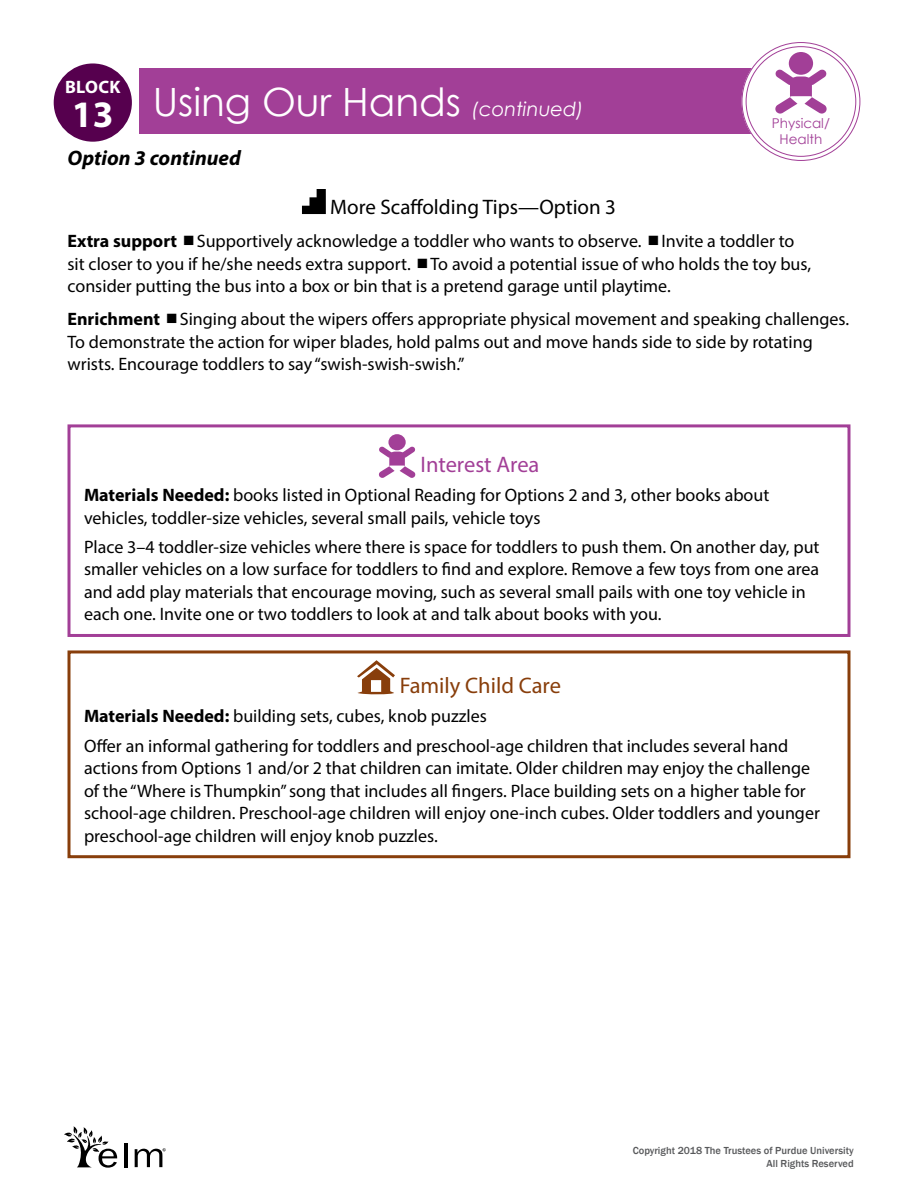
<style>
.page{position:relative;width:918px;height:1188px;background:#fff}
.page>*{position:absolute;margin:0;border:0;box-sizing:border-box;transform-origin:0 0}
.t1{font:39px "Century Gothic";color:#fff}
._4-04_FCC_Subhead{font:22.5px "Myriad Pro";color:#883e0b}
._4-03_Center_Subhead{font:22.5px "Myriad Pro";color:#a23f97}
._4-01a_More_Scaffold{font:21px "Myriad Pro";color:#000}
.t2{font:italic 700 21px "Myriad Pro";color:#000}
._4-05_Ctr_FCC_Body{font:18px/22.5px "Myriad Pro";color:#000}
._4-02_Scaffolding_Ti{font:18px/22.5px "Myriad Pro";color:#000}
._4-05_IT_Center_FCC{font:18px/22.5px "Myriad Pro";color:#000}
.t3{font:700 18px "Myriad Pro";letter-spacing:.02em;color:#fff}
.t4{font:13.5px/16.2px "Century Gothic";color:#a23f97;text-align:center}
.t5{font:500 10.5px/12.6px "Franklin Gothic";color:#58595b;text-align:right}
.s1{font-style:italic;font-size:19.5px}
.s2{font-weight:700}
</style>
<div class="page">
<div style="left:140px;top:68px;width:616px;height:66px;background:#a23f97"></div>
<div style="left:744px;top:45px;width:114px;height:113px;background:#fff;border-radius:50%"></div>
<div style="left:742px;top:42px;width:118px;height:119px;border:5px solid #fff;border-radius:50%"></div>
<div style="left:54px;top:63px;width:78px;height:79px;background:#56004e;border-radius:50%"></div>
<svg style="left:775px;top:69px;width:52px;height:45px"></svg>
<div style="left:789px;top:52px;width:24px;height:23px;background:#a23f97;border-radius:50%"></div>
<svg style="left:302px;top:189px;width:24px;height:25px"></svg>
<svg style="left:379px;top:446px;width:37px;height:32px"></svg>
<div style="left:388px;top:434px;width:18px;height:16px;background:#a23f97;border-radius:50%"></div>
<div style="left:68px;top:424px;width:782px;height:213px;border:3px solid #a23f97"></div>
<svg style="left:357px;top:660px;width:38px;height:34px"></svg>
<div style="left:68px;top:650px;width:782px;height:208px;border:3px solid #883e0b"></div>
<hr style="left:124px;top:1143px;width:3px;height:24px;background:#000">
<svg style="left:64px;top:1126px;width:53px;height:42px"></svg>
<svg style="left:135px;top:1148px;width:31px;height:19px"></svg>
<p class="t3" style="left:65px;top:75px;width:57px">BLOCK</p>
<h1 class="t1" style="left:72px;top:75px;width:513px"><sub>13</sub> Using Our Hands <span class="s1">(continued)</span></h1>
<p class="t2" style="left:68px;top:145px;width:175px">Option 3 continued</p>
<p class="_4-01a_More_Scaffold" style="left:330px;top:194px;width:287px">More Scaffolding Tips—Option 3</p>
<p class="_4-02_Scaffolding_Ti" style="left:68px;top:230px;width:745px"><span class="s2">Extra support</span> Supportively acknowledge a toddler who wants to observe. Invite a toddler to sit closer to you if he/she needs extra support. To avoid a potential issue of who holds the toy bus, consider putting the bus into a box or bin that is a pretend garage until playtime.</p>
<p class="_4-02_Scaffolding_Ti" style="left:68px;top:308px;width:783px"><span class="s2">Enrichment</span> Singing about the wipers offers appropriate physical movement and speaking challenges.<br>To demonstrate the action for wiper blades, hold palms out and move hands side to side by rotating wrists. Encourage toddlers to say “swish-swish-swish.”</p>
<p class="t4" style="left:772px;top:115px;width:59px">Physical/<br>Health</p>
<p class="_4-03_Center_Subhead" style="left:420px;top:451px;width:121px">Interest Area</p>
<p class="_4-05_IT_Center_FCC" style="left:84px;top:484px;width:687px"><span class="s2">Materials Needed:</span> books listed in Optional Reading for Options 2 and 3, other books about vehicles, toddler-size vehicles, several small pails, vehicle toys</p>
<p class="_4-05_Ctr_FCC_Body" style="left:84px;top:535px;width:737px">Place 3–4 toddler-size vehicles where there is space for toddlers to push them. On another day, put smaller vehicles on a low surface for toddlers to find and explore. Remove a few toys from one area and add play materials that encourage moving, such as several small pails with one toy vehicle in each one. Invite one or two toddlers to look at and talk about books with you.</p>
<h1 class="_4-04_FCC_Subhead" style="left:400px;top:672px;width:163px">Family Child Care</h1>
<p class="_4-05_IT_Center_FCC" style="left:84px;top:705px;width:404px"><span class="s2">Materials Needed:</span> building sets, cubes, knob puzzles</p>
<p class="_4-05_Ctr_FCC_Body" style="left:84px;top:734px;width:737px">Offer an informal gathering for toddlers and preschool-age children that includes several hand actions from Options 1 and/or 2 that children can imitate. Older children may enjoy the challenge of the “Where is Thumpkin” song that includes all fingers. Place building sets on a higher table for school-age children. Preschool-age children will enjoy one-inch cubes. Older toddlers and younger preschool-age children will enjoy knob puzzles.</p>
<p class="t5" style="left:633px;top:1145px;width:223px">Copyright 2018 The Trustees of Purdue University<br>All Rights Reserved</p>
</div>
